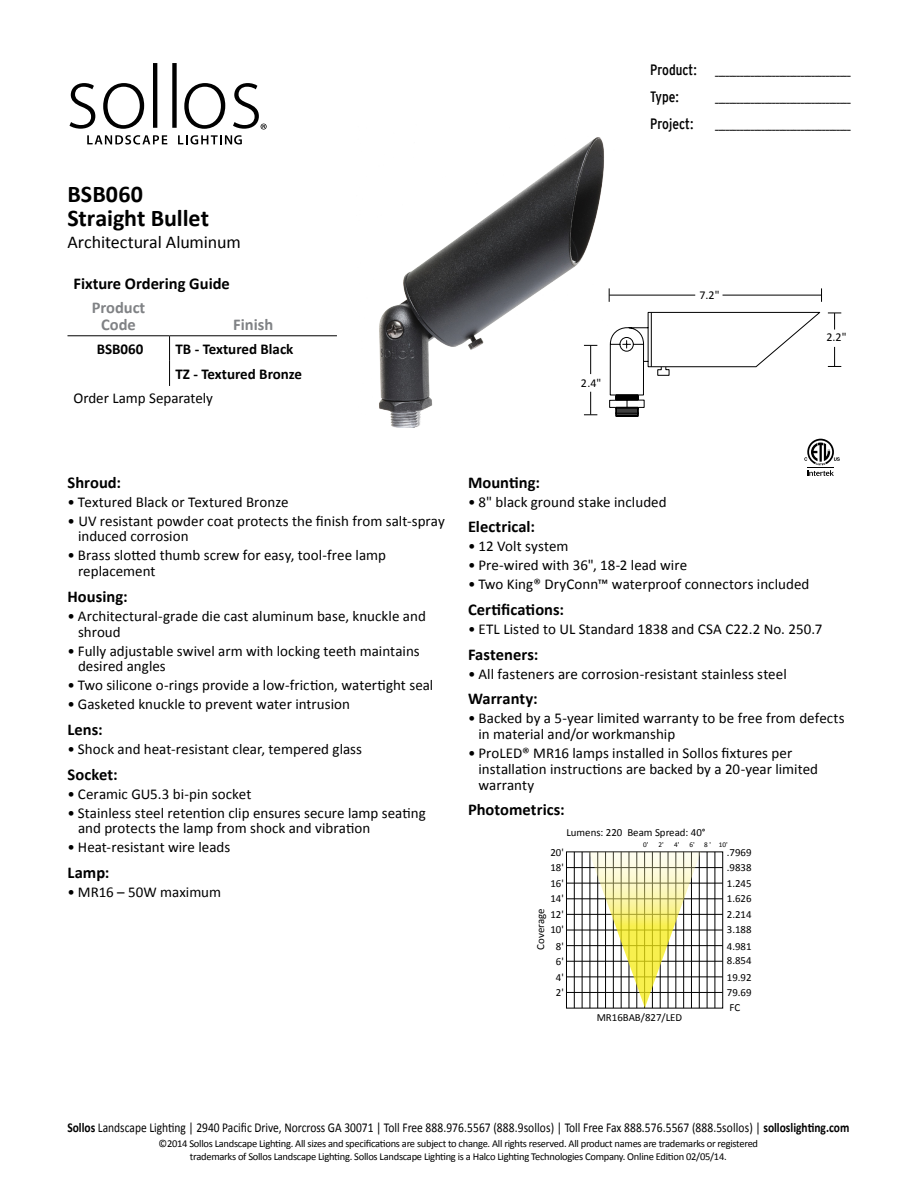
<style>
.page{position:relative;width:918px;height:1188px;background:#fff}
.page>*{position:absolute;margin:0;border:0;box-sizing:border-box;transform-origin:0 0}
.t1{font:700 24px/24px "Calibri";color:#000}
.t2{font:18px "Calibri";letter-spacing:-.01em;color:#000}
.t3{font:700 16.5px "Calibri";color:#000}
.t4{font:700 16.5px/16.5px "Calibri";color:#808285;text-align:center}
.t5{font:15px/15.8px "Calibri";color:#000}
.t6{font:700 15px/25px "Calibri";color:#000}
.t7{font:condensed 15px "Interstate";color:#000}
.t8{font:13.5px "Calibri";color:#000;scale:.85 1}
.t9{font:12px "Calibri";color:#000}
.t10{font:10.8px "Calibri";color:#000}
.t11{font:10.5px/12.6px "Calibri";letter-spacing:-.025em;color:#000;text-align:center}
.t12{font:condensed 10.2px "Interstate";color:#000}
.t13{font:7.2px "Calibri";color:#000}
.s1{font-size:15px}
.s2{font-weight:700}
</style>
<div class="page">
<svg style="left:70px;top:63px;width:196px;height:82px"></svg>
<img style="left:379px;top:137px;width:239px;height:291px">
<hr style="left:68px;top:335px;width:102px;height:1px;background:#000">
<hr style="left:170px;top:335px;width:167px;height:1px;background:#000">
<svg style="left:169px;top:336px;width:1px;height:50px"></svg>
<div style="left:566px;top:852px;width:157px;height:156px;border:1px solid #000"></div>
<hr style="left:566px;top:977px;width:157px;height:1px;background:#000">
<hr style="left:566px;top:945px;width:157px;height:1px;background:#000">
<hr style="left:566px;top:914px;width:157px;height:1px;background:#000">
<hr style="left:566px;top:883px;width:157px;height:1px;background:#000">
<hr style="left:582px;top:852px;width:1px;height:156px;background:#000">
<hr style="left:574px;top:852px;width:1px;height:156px;background:#000">
<hr style="left:715px;top:852px;width:1px;height:156px;background:#000">
<hr style="left:707px;top:852px;width:1px;height:156px;background:#000">
<hr style="left:566px;top:992px;width:157px;height:1px;background:#000">
<hr style="left:566px;top:961px;width:157px;height:1px;background:#000">
<hr style="left:566px;top:930px;width:157px;height:1px;background:#000">
<hr style="left:566px;top:899px;width:157px;height:1px;background:#000">
<hr style="left:566px;top:867px;width:157px;height:1px;background:#000">
<svg style="left:589px;top:852px;width:112px;height:156px"></svg>
<svg style="left:584px;top:345px;width:13px;height:29px"></svg>
<svg style="left:584px;top:392px;width:13px;height:24px"></svg>
<svg style="left:828px;top:347px;width:13px;height:20px"></svg>
<svg style="left:828px;top:313px;width:13px;height:17px"></svg>
<hr style="left:723px;top:295px;width:98px;height:1px;background:#000">
<svg style="left:821px;top:288px;width:1px;height:14px"></svg>
<svg style="left:609px;top:288px;width:1px;height:14px"></svg>
<hr style="left:609px;top:295px;width:86px;height:1px;background:#000">
<div style="left:581px;top:378px;width:20px;height:9px;background:#fff"></div>
<svg style="left:609px;top:312px;width:212px;height:105px"></svg>
<svg style="left:804px;top:439px;width:36px;height:37px"></svg>
<h1 class="t1" style="left:68px;top:182px;width:143px">BSB060<br>Straight Bullet</h1>
<p class="t2" style="left:68px;top:231px;width:175px">Architectural Aluminum</p>
<p class="t3" style="left:74px;top:273px;width:158px">Fixture Ordering Guide</p>
<p class="t4" style="left:92px;top:300px;width:55px">Product<br>Code</p>
<p class="t4" style="left:233px;top:316px;width:41px">Finish</p>
<p class="t6" style="left:97px;top:336px;width:48px">BSB060</p>
<p class="t6" style="left:176px;top:336px;width:128px">TB - Textured Black<br>TZ - Textured Bronze</p>
<p class="t5" style="left:73px;top:390px;width:141px">Order Lamp Separately</p>
<p class="t12" style="left:650px;top:66px;width:202px"><span class="s1">Product:</span> ______________________________________</p>
<p class="t7" style="left:650px;top:88px;width:30px">Type:</p>
<p class="t12" style="left:715px;top:93px;width:137px">______________________________________</p>
<p class="t7" style="left:650px;top:115px;width:45px">Project:</p>
<p class="t12" style="left:715px;top:120px;width:137px">______________________________________</p>
<p class="t9" style="left:581px;top:376px;width:22px">2.4"</p>
<p class="t9" style="left:700px;top:287px;width:22px">7.2"</p>
<p class="t9" style="left:827px;top:329px;width:22px">2.2"</p>
<p class="t3" style="left:68px;top:472px;width:55px">Shroud:</p>
<p class="t5" style="left:68px;top:494px;width:223px">• Textured Black or Textured Bronze</p>
<p class="t5" style="left:78px;top:513px;width:368px;text-indent:-10px">• UV resistant powder coat protects the finish from salt-spray induced corrosion</p>
<p class="t5" style="left:78px;top:547px;width:310px;text-indent:-10px">• Brass slotted thumb screw for easy, tool-free lamp replacement</p>
<p class="t3" style="left:68px;top:586px;width:62px">Housing:</p>
<p class="t5" style="left:78px;top:608px;width:349px;text-indent:-10px">• Architectural-grade die cast aluminum base, knuckle and shroud</p>
<p class="t5" style="left:78px;top:643px;width:343px;text-indent:-10px">• Fully adjustable swivel arm with locking teeth maintains desired angles</p>
<p class="t5" style="left:68px;top:677px;width:367px">• Two silicone o-rings provide a low-friction, watertight seal</p>
<p class="t5" style="left:68px;top:696px;width:284px">• Gasketed knuckle to prevent water intrusion</p>
<p class="t3" style="left:68px;top:719px;width:37px">Lens:</p>
<p class="t5" style="left:68px;top:741px;width:296px">• Shock and heat-resistant clear, tempered glass</p>
<p class="t3" style="left:68px;top:764px;width:52px">Socket:</p>
<p class="t5" style="left:68px;top:786px;width:185px">• Ceramic GU5.3 bi-pin socket</p>
<p class="t5" style="left:78px;top:805px;width:349px;text-indent:-10px">• Stainless steel retention clip ensures secure lamp seating and protects the lamp from shock and vibration</p>
<p class="t5" style="left:68px;top:840px;width:164px">• Heat-resistant wire leads</p>
<p class="t3" style="left:68px;top:862px;width:43px">Lamp:</p>
<p class="t5" style="left:68px;top:884px;width:155px">• MR16 – 50W maximum</p>
<p class="t3" style="left:468px;top:472px;width:73px">Mounting:</p>
<p class="t5" style="left:468px;top:494px;width:200px">• 8" black ground stake included</p>
<p class="t3" style="left:468px;top:516px;width:68px">Electrical:</p>
<p class="t5" style="left:468px;top:538px;width:102px">• 12 Volt system</p>
<p class="t5" style="left:468px;top:557px;width:221px">• Pre-wired with 36", 18-2 lead wire</p>
<p class="t5" style="left:468px;top:576px;width:343px">• Two King® DryConn™ waterproof connectors included</p>
<p class="t3" style="left:468px;top:599px;width:98px">Certifications:</p>
<p class="t5" style="left:468px;top:621px;width:356px">• ETL Listed to UL Standard 1838 and CSA C22.2 No. 250.7</p>
<p class="t3" style="left:468px;top:644px;width:72px">Fasteners:</p>
<p class="t5" style="left:468px;top:666px;width:320px">• All fasteners are corrosion-resistant stainless steel</p>
<p class="t3" style="left:468px;top:688px;width:71px">Warranty:</p>
<p class="t5" style="left:478px;top:711px;width:368px;text-indent:-10px">• Backed by a 5-year limited warranty to be free from defects in material and/or workmanship</p>
<p class="t5" style="left:478px;top:745px;width:341px;text-indent:-10px">• ProLED® MR16 lamps installed in Sollos fixtures per installation instructions are backed by a 20-year limited warranty</p>
<p class="t3" style="left:468px;top:799px;width:98px">Photometrics:</p>
<p class="t10" style="left:566px;top:826px;width:141px">Lumens: 220 Beam Spread: 40°</p>
<p class="t10" style="left:550px;top:846px;width:15px">20'</p>
<p class="t10" style="left:550px;top:877px;width:15px">16'</p>
<p class="t10" style="left:550px;top:908px;width:15px">12'</p>
<p class="t10" style="left:556px;top:939px;width:9px">8'</p>
<p class="t10" style="left:556px;top:971px;width:9px">4'</p>
<p class="t10" style="left:550px;top:861px;width:15px">18'</p>
<p class="t10" style="left:550px;top:892px;width:15px">14'</p>
<p class="t10" style="left:550px;top:923px;width:15px">10'</p>
<p class="t10" style="left:556px;top:954px;width:9px">6'</p>
<p class="t10" style="left:556px;top:986px;width:9px">2'</p>
<p class="t10" style="left:534px;top:950px;width:42px;rotate:-90deg">Coverage</p>
<p class="t13" style="left:643px;top:840px;width:7px">0'</p>
<p class="t13" style="left:659px;top:840px;width:7px">2'</p>
<p class="t13" style="left:674px;top:840px;width:7px">4'</p>
<p class="t13" style="left:689px;top:840px;width:7px">6'</p>
<p class="t13" style="left:704px;top:840px;width:25px">8 ' 10'</p>
<p class="t10" style="left:597px;top:1011px;width:87px">MR16BAB/827/LED</p>
<p class="t10" style="left:727px;top:846px;width:26px">.7969</p>
<p class="t10" style="left:727px;top:877px;width:26px">1.245</p>
<p class="t10" style="left:727px;top:908px;width:26px">2.214</p>
<p class="t10" style="left:727px;top:939px;width:26px">4.981</p>
<p class="t10" style="left:727px;top:971px;width:26px">19.92</p>
<p class="t10" style="left:729px;top:1001px;width:12px">FC</p>
<p class="t10" style="left:727px;top:861px;width:26px">.9838</p>
<p class="t10" style="left:727px;top:891px;width:26px">1.626</p>
<p class="t10" style="left:727px;top:922px;width:26px">3.188</p>
<p class="t10" style="left:727px;top:954px;width:26px">8.854</p>
<p class="t10" style="left:727px;top:985px;width:26px">79.69</p>
<p class="t8" style="left:67px;top:1119px;width:921px"><span class="s2">Sollos</span> Landscape Lighting | 2940 Pacific Drive, Norcross GA 30071 | Toll Free 888.976.5567 (888.9sollos) | Toll Free Fax 888.576.5567 (888.5sollos) | <span class="s2">solloslighting.com</span></p>
<p class="t11" style="left:159px;top:1137px;width:601px">©2014 Sollos Landscape Lighting. All sizes and specifications are subject to change. All rights reserved. All product names are trademarks or registered trademarks of Sollos Landscape Lighting. Sollos Landscape Lighting is a Halco Lighting Technologies Company. Online Edition 02/05/14.</p>
</div>
